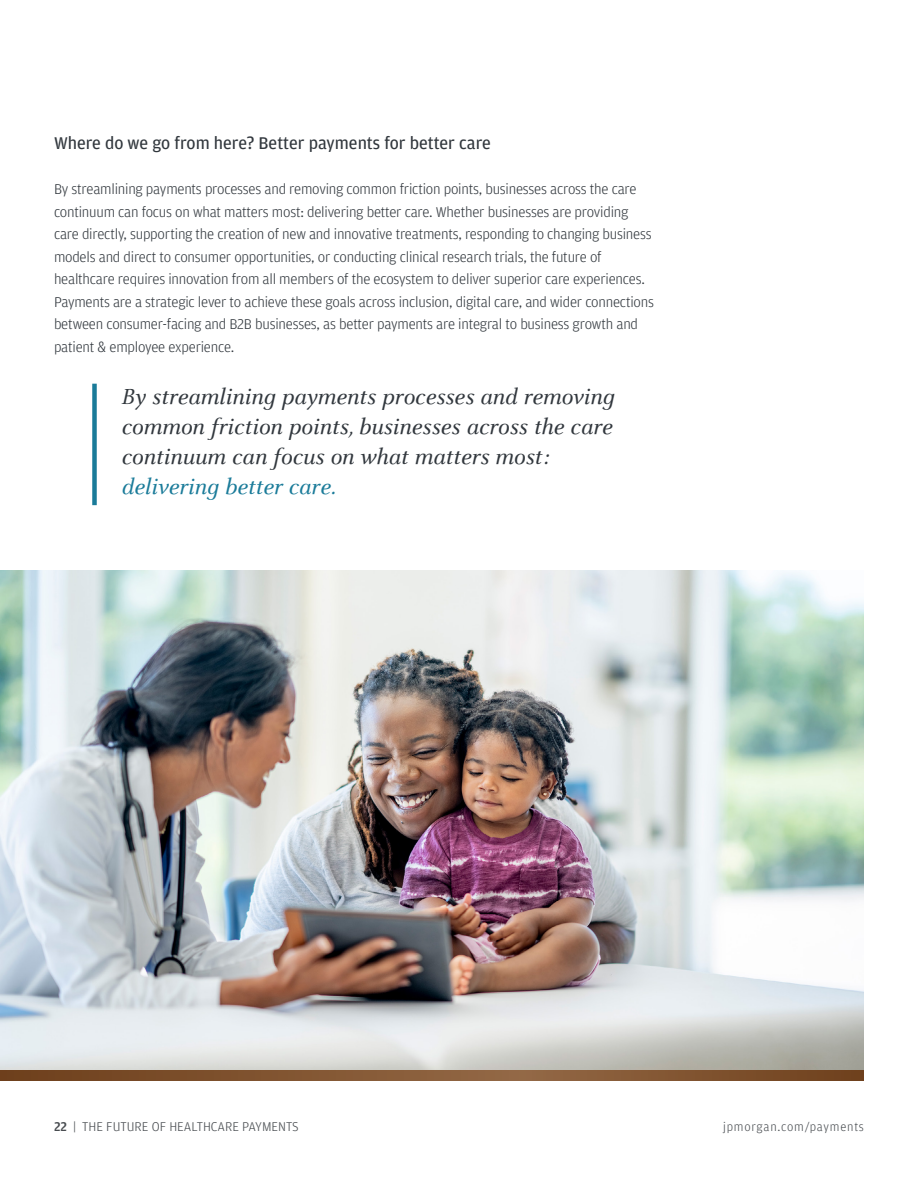
<style>
.page{position:relative;width:918px;height:1188px;background:#fff}
.page>*{position:absolute;margin:0;border:0;box-sizing:border-box;transform-origin:0 0}
.t1{font:italic 24px/30px "Celeste OT";color:#31373d;text-align:justify}
.t2{font:italic 24px "Celeste OT";color:#1a7b99}
.t3{font:18px "Amplitude";color:#31373d}
.t4{font:300 15px/22.5px "Amplitude";letter-spacing:-.015em;color:#31373d}
.t5{font:300 13.5px "Amplitude";color:#484c50}
.t6{font:300 12.75px "Amplitude";letter-spacing:.06em;color:#484c50}
.s1{font-weight:500}
</style>
<div class="page">
<svg style="left:0;top:1070px;width:864px;height:11px;background:#805330"></svg>
<img style="left:0;top:570px;width:864px;height:500px">
<div style="left:92px;top:384px;width:5px;height:121px;background:#1a7b99"></div>
<h2 class="t3" style="left:54px;top:133px;width:438px">Where do we go from here? Better payments for better care</h2>
<p class="t4" style="left:54px;top:178px;width:602px">By streamlining payments processes and removing common friction points, businesses across the care continuum can focus on what matters most: delivering better care. Whether businesses are providing care directly, supporting the creation of new and innovative treatments, responding to changing business models and direct to consumer opportunities, or conducting clinical research trials, the future of healthcare requires innovation from all members of the ecosystem to deliver superior care experiences.<br>Payments are a strategic lever to achieve these goals across inclusion, digital care, and wider connections between consumer-facing and B2B businesses, as better payments are integral to business growth and patient &amp; employee experience.</p>
<p class="t1" style="left:122px;top:382px;width:494px">By streamlining payments processes and removing common friction points, businesses across the care continuum can focus on what matters most:</p>
<p class="t2" style="left:122px;top:474px;width:216px">delivering better care.</p>
<p class="t5" style="left:54px;top:1119px;width:246px"><span class="s1">22</span> | THE FUTURE OF HEALTHCARE PAYMENTS</p>
<p class="t6" style="left:723px;top:1119px;width:142px">jpmorgan.com/payments</p>
</div>
